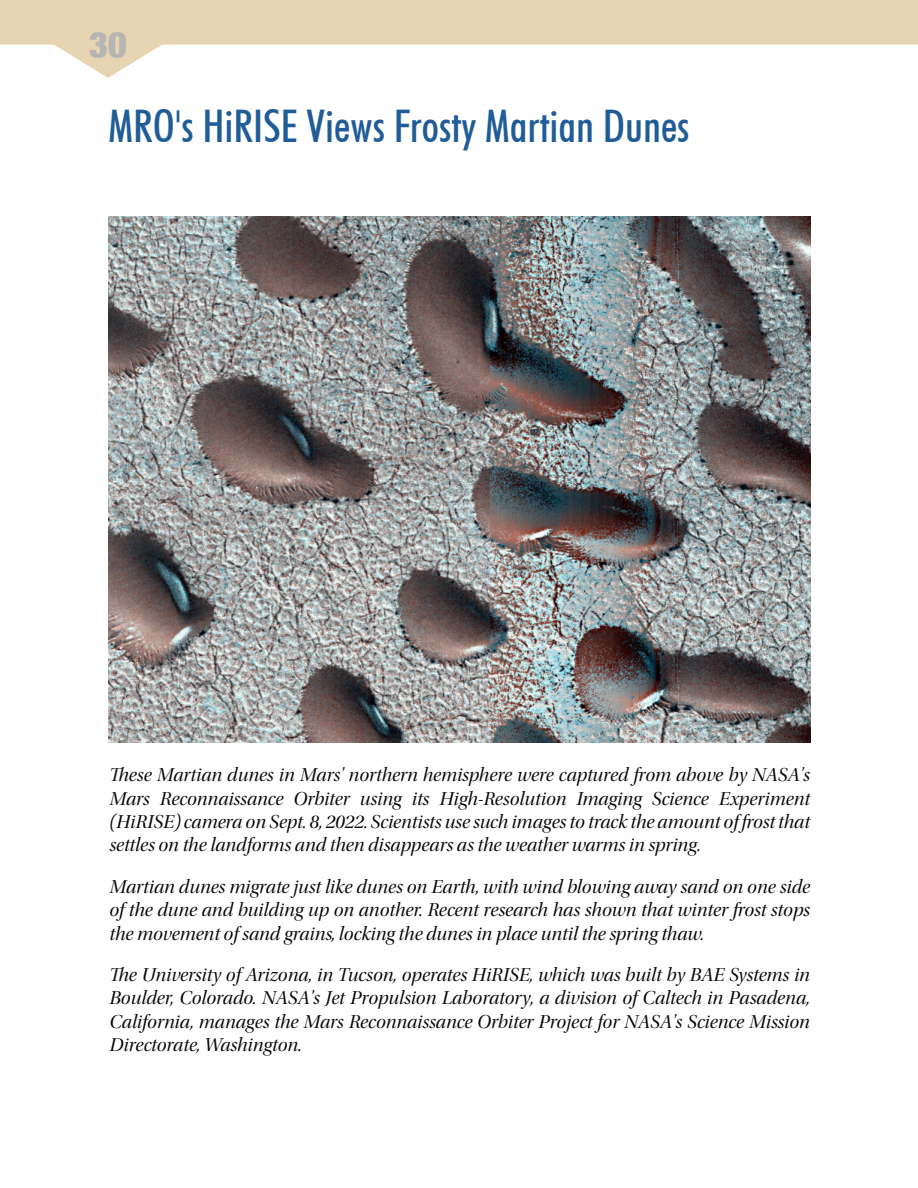
<style>
.page{position:relative;width:918px;height:1188px;background:#fff}
.page>*{position:absolute;margin:0;border:0;box-sizing:border-box;transform-origin:0 0}
.t1{font:500 condensed 45px "Futura BT";color:#205c97}
.t2{font:36px "Basic Sans Heavy SF Bold";color:#b6b5b4}
.t3{font:19.5px/23.4px "Utopia Std Disp It";color:#080704;text-align:justify}
</style>
<div class="page">
<svg style="left:1px;top:0;width:917px;height:78px;fill:#e6d4b3"></svg>
<svg style="left:0;top:0;width:1px;height:45px"></svg>
<img style="left:108px;top:216px;width:702px;height:527px">
<h2 class="t2" style="left:89px;top:31px;width:40px">30</h2>
<h1 class="t1" style="left:108px;top:108px;width:583px">MRO's HiRISE Views Frosty Martian Dunes</h1>
<p class="t3" style="left:109px;top:765px;width:702px">These Martian dunes in Mars' northern hemisphere were captured from above by NASA's Mars Reconnaissance Orbiter using its High-Resolution Imaging Science Experiment (HiRISE) camera on Sept. 8, 2022. Scientists use such images to track the amount of frost that settles on the landforms and then disappears as the weather warms in spring.</p>
<p class="t3" style="left:109px;top:877px;width:702px">Martian dunes migrate just like dunes on Earth, with wind blowing away sand on one side of the dune and building up on another. Recent research has shown that winter frost stops the movement of sand grains, locking the dunes in place until the spring thaw.</p>
<p class="t3" style="left:109px;top:965px;width:702px">The University of Arizona, in Tucson, operates HiRISE, which was built by BAE Systems in Boulder, Colorado. NASA's Jet Propulsion Laboratory, a division of Caltech in Pasadena, California, manages the Mars Reconnaissance Orbiter Project for NASA's Science Mission Directorate, Washington.</p>
</div>
